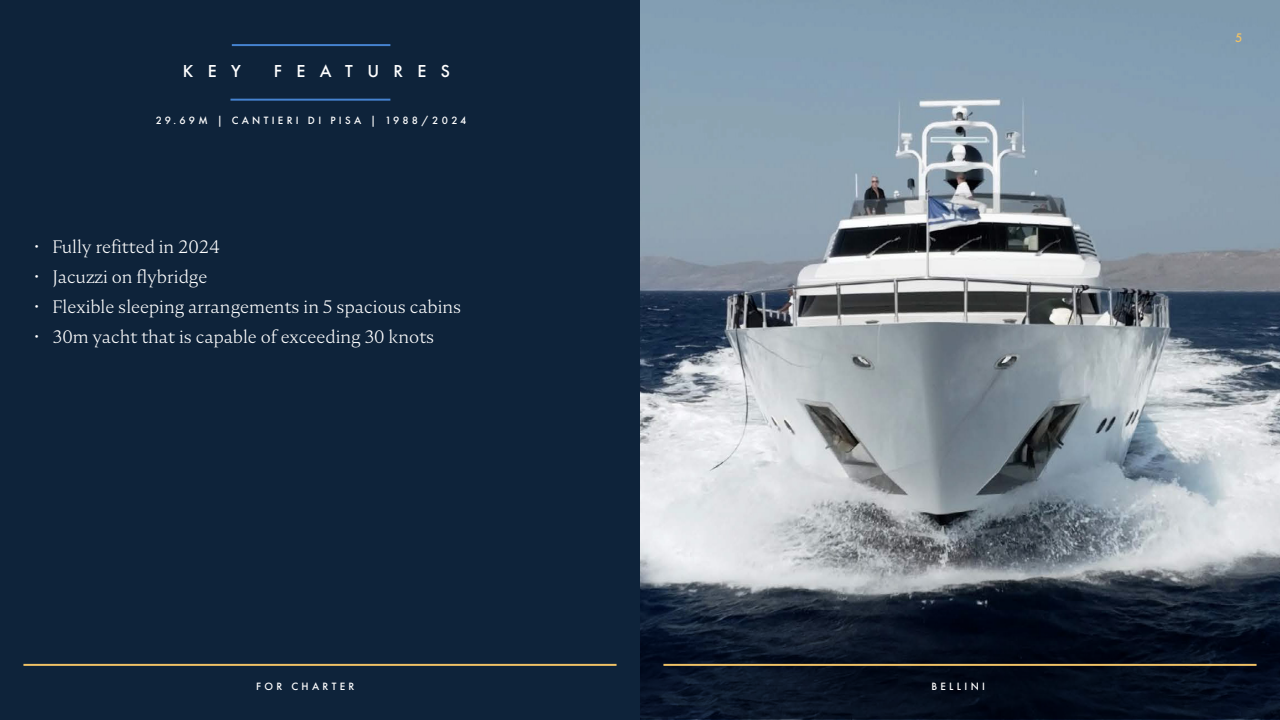
<style>
.page{position:relative;width:1280px;height:720px;background:#0e233a}
.page>*{position:absolute;margin:0;border:0;box-sizing:border-box;transform-origin:0 0}
.t1{font:300 18px "Nocturne Serif";color:#fff}
.t2{font:500 18px "Futura PT";letter-spacing:.8em;color:#fff}
.t3{font:500 13px "Futura PT";color:#f0c266}
.t4{font:500 11px "Futura PT";letter-spacing:.3em;color:#fff}
</style>
<div class="page">
<hr style="left:232px;top:44px;width:158px;height:2px;background:#4582cf">
<hr style="left:230px;top:99px;width:160px;height:2px;background:#4582cf">
<img style="left:640px;top:0;width:640px;height:720px">
<hr style="left:23px;top:664px;width:594px;height:2px;background:#f0c266">
<svg style="left:640px;top:599px;width:640px;height:120px;fill:#050f1f"></svg>
<hr style="left:663px;top:664px;width:594px;height:2px;background:#f0c266">
<p class="t2" style="left:183px;top:60px;width:60px">KEY</p>
<p class="t2" style="left:274px;top:60px;width:178px">FEATURES</p>
<p class="t4" style="left:156px;top:114px;width:312px">29.69M | CANTIERI DI PISA | 1988/2024</p>
<p class="t1" style="left:35px;top:235px;width:187px">• Fully refitted in 2024</p>
<p class="t1" style="left:35px;top:265px;width:174px">• Jacuzzi on flybridge</p>
<p class="t1" style="left:35px;top:295px;width:428px">• Flexible sleeping arrangements in 5 spacious cabins</p>
<p class="t1" style="left:35px;top:325px;width:401px">• 30m yacht that is capable of exceeding 30 knots</p>
<p class="t4" style="left:256px;top:680px;width:100px">FOR CHARTER</p>
<p class="t3" style="left:1235px;top:30px;width:9px">5</p>
<p class="t4" style="left:931px;top:680px;width:55px">BELLINI</p>
</div>
